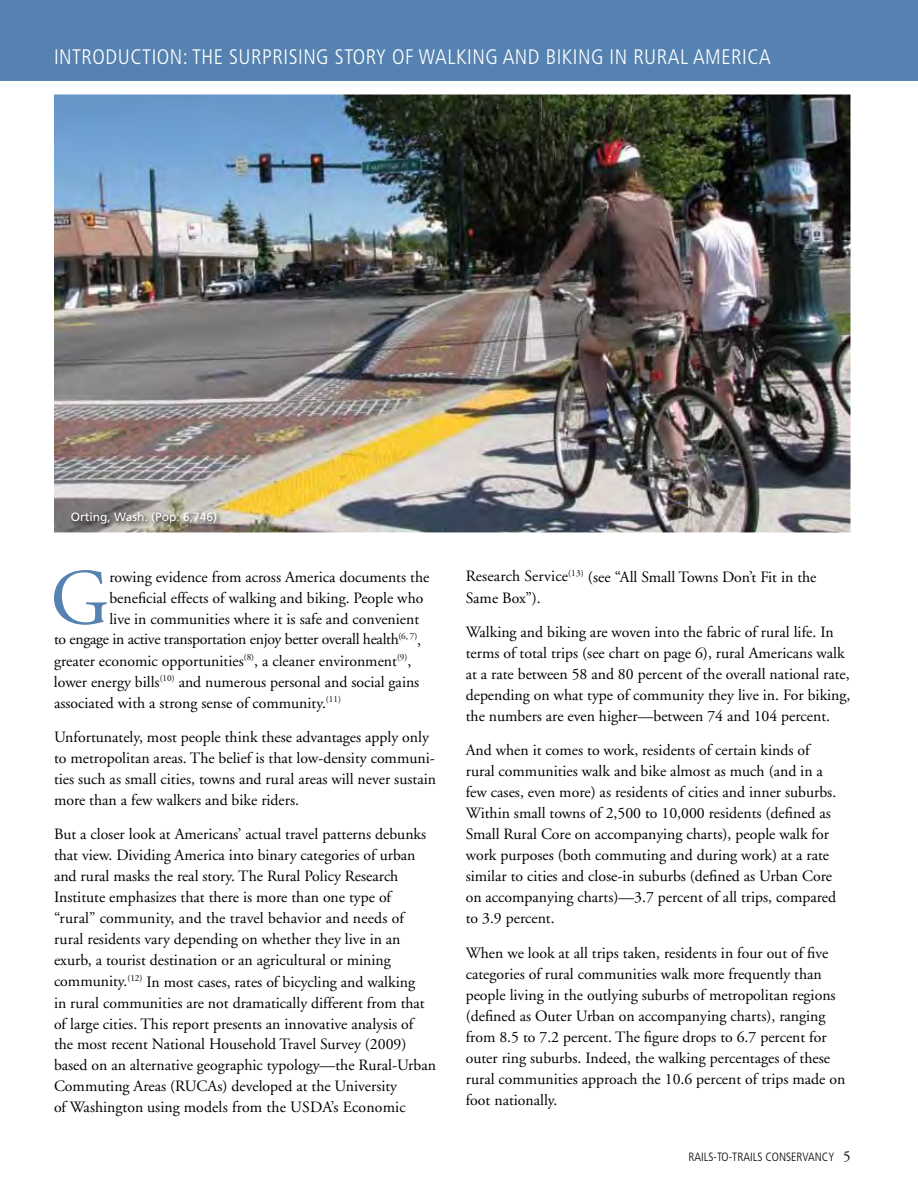
<style>
.page{position:relative;width:918px;height:1188px;background:#fff}
.page>*{position:absolute;margin:0;border:0;box-sizing:border-box;transform-origin:0 0}
.t1{font:79.05px "Adobe Garamond";color:#5582b0}
.t2{font:300 condensed 21px "Frutiger LT Std";letter-spacing:.025em;color:#fff}
.t3{font:15.75px/21px "Adobe Garamond";color:#000}
.t4{font:15.75px "Adobe Garamond";letter-spacing:-.02em;color:#000}
.t5{font:300 condensed 12px "Frutiger LT Std";color:#000}
.t6{font:12px "Frutiger LT Std";color:#fff}
.s1{font-family:"Adobe Garamond";font-weight:400;font-stretch:normal;font-size:15px}
</style>
<div class="page">
<div style="left:0;top:0;width:918px;height:81px;background:#5582b0"></div>
<img style="left:54px;top:94px;width:796px;height:438px">
<img style="left:70px;top:511px;width:152px;height:19px">
<h2 class="t2" style="left:54px;top:44px;width:718px">INTRODUCTION: THE SURPRISING STORY OF WALKING AND BIKING IN RURAL AMERICA</h2>
<p class="t6" style="left:71px;top:510px;width:148px">Orting, Wash. (Pop. 6,746)</p>
<h1 class="t1" style="left:50px;top:556px;width:61px">G</h1>
<p class="t3" style="left:109px;top:566px;width:321px">rowing evidence from across America documents the</p>
<p class="t3" style="left:109px;top:587px;width:316px">beneficial effects of walking and biking. People who</p>
<p class="t3" style="left:109px;top:608px;width:311px">live in communities where it is safe and convenient</p>
<p class="t4" style="left:54px;top:631px;width:369px">to engage in active transportation enjoy better overall health<sup>(6,</sup> <sup>7)</sup>,</p>
<p class="t3" style="left:54px;top:650px;width:359px">greater economic opportunities<sup>(8)</sup>, a cleaner environment<sup>(9)</sup>,</p>
<p class="t3" style="left:54px;top:671px;width:367px">lower energy bills<sup>(10)</sup> and numerous personal and social gains</p>
<p class="t3" style="left:54px;top:692px;width:289px">associated with a strong sense of community.<sup>(11)</sup></p>
<p class="t3" style="left:54px;top:727px;width:384px">Unfortunately, most people think these advantages apply only to metropolitan areas. The belief is that low-density communi&shy;ties such as small cities, towns and rural areas will never sustain more than a few walkers and bike riders.</p>
<p class="t3" style="left:54px;top:824px;width:384px">But a closer look at Americans’ actual travel patterns debunks that view. Dividing America into binary categories of urban and rural masks the real story. The Rural Policy Research Institute emphasizes that there is more than one type of “rural” community, and the travel behavior and needs of rural residents vary depending on whether they live in an exurb, a tourist destination or an agricultural or mining community.<sup>(12)</sup> In most cases, rates of bicycling and walking<br>in rural communities are not dramatically different from that of large cities. This report presents an innovative analysis of the most recent National Household Travel Survey (2009) based on an alternative geographic typology—the Rural-Urban Commuting Areas (RUCAs) developed at the University<br>of Washington using models from the USDA’s Economic</p>
<p class="t3" style="left:466px;top:566px;width:352px">Research Service<sup>(13)</sup> (see “All Small Towns Don’t Fit in the<br>Same Box”).</p>
<p class="t3" style="left:466px;top:622px;width:386px">Walking and biking are woven into the fabric of rural life. In terms of total trips (see chart on page 6), rural Americans walk at a rate between 58 and 80 percent of the overall national rate, depending on what type of community they live in. For biking, the numbers are even higher—between 74 and 104 percent.</p>
<p class="t3" style="left:466px;top:740px;width:372px">And when it comes to work, residents of certain kinds of rural communities walk and bike almost as much (and in a few cases, even more) as residents of cities and inner suburbs.<br>Within small towns of 2,500 to 10,000 residents (defined as Small Rural Core on accompanying charts), people walk for work purposes (both commuting and during work) at a rate similar to cities and close-in suburbs (defined as Urban Core on accompanying charts)—3.7 percent of all trips, compared to 3.9 percent.</p>
<p class="t3" style="left:466px;top:943px;width:381px">When we look at all trips taken, residents in four out of five categories of rural communities walk more frequently than people living in the outlying suburbs of metropolitan regions (defined as Outer Urban on accompanying charts), ranging from 8.5 to 7.2 percent. The figure drops to 6.7 percent for outer ring suburbs. Indeed, the walking percentages of these rural communities approach the 10.6 percent of trips made on foot nationally.</p>
<p class="t5" style="left:688px;top:1150px;width:164px">RAILS-TO-TRAILS CONSERVANCY <span class="s1">5</span></p>
</div>
